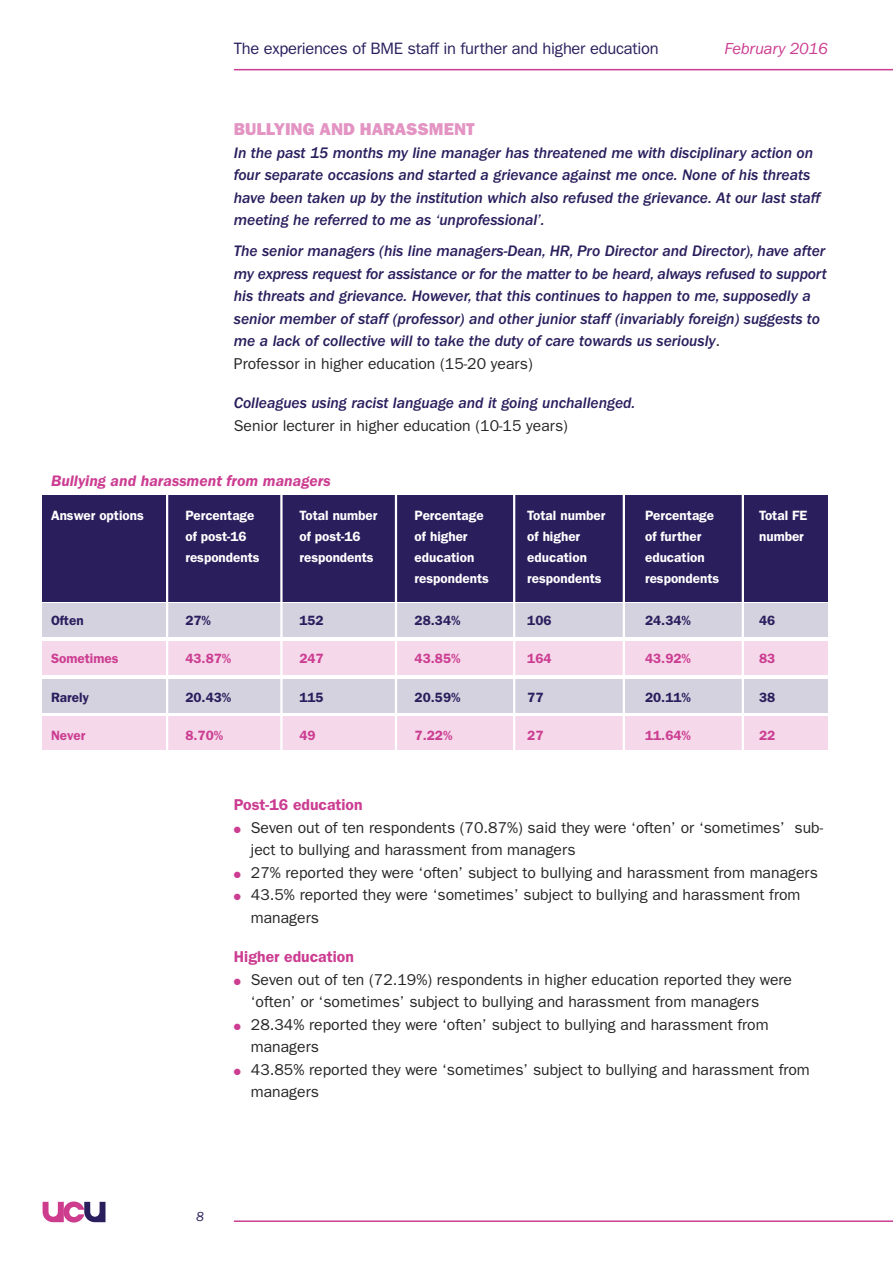
<style>
.page{position:relative;width:893px;height:1263px;background:#fff}
.page>*{position:absolute;margin:0;border:0;box-sizing:border-box;transform-origin:0 0}
.t1{font:800 17.25px "Franklin Gothic";color:#e394c3}
.t2{font:16.5px "Franklin Gothic";letter-spacing:-.015em;color:#2a1e5d}
.t3{font:italic 16.5px "Franklin Gothic";letter-spacing:-.015em;color:#cc3d92}
.t4{font:italic 500 15.75px/22.5px "Franklin Gothic";letter-spacing:-.005em;color:#2a1e5d}
.t5{font:15.75px/22.5px "Franklin Gothic";color:#272526}
.t6{font:italic 600 15.75px "Franklin Gothic";color:#cc3d92}
.t7{font:600 15.75px "Franklin Gothic";color:#cc3d92}
.t8{font:600 13.5px "Franklin Gothic";color:#fff}
.t9{font:600 13.5px "Franklin Gothic";color:#cc3d92}
.t10{font:600 13.5px "Franklin Gothic";color:#2a1e5d}
.t11{font:italic 13.5px "Franklin Gothic";color:#2a1e5d}
.s1{font-weight:400;font-style:normal;color:#272526}
.s2{color:#cc3d92}
</style>
<div class="page">
<hr style="left:234px;top:1220px;width:659px;height:2px;background:#cc3d92">
<hr style="left:234px;top:69px;width:659px;height:1px;background:#cc3d92">
<svg style="left:43px;top:1201px;width:62px;height:21px"></svg>
<div style="left:43px;top:604px;width:785px;height:33px;background:#d4d2df"></div>
<div style="left:43px;top:641px;width:785px;height:34px;background:#f5d8e9"></div>
<div style="left:43px;top:679px;width:785px;height:33px;background:#d4d2df"></div>
<div style="left:43px;top:716px;width:785px;height:34px;background:#f5d8e9"></div>
<div style="left:43px;top:495px;width:785px;height:106px;background:#2a1e5d"></div>
<hr style="left:166px;top:493px;width:2px;height:263px;background:#fff">
<hr style="left:280px;top:493px;width:3px;height:263px;background:#fff">
<hr style="left:395px;top:493px;width:2px;height:263px;background:#fff">
<hr style="left:742px;top:493px;width:2px;height:263px;background:#fff">
<hr style="left:513px;top:493px;width:2px;height:263px;background:#fff">
<hr style="left:623px;top:493px;width:2px;height:263px;background:#fff">
<p class="t2" style="left:234px;top:43px;width:426px">The experiences of BME staff in further and higher education</p>
<p class="t3" style="left:725px;top:43px;width:105px">February 2016</p>
<p class="t1" style="left:234px;top:123px;width:242px">BULLYING AND HARASSMENT</p>
<p class="t4" style="left:234px;top:142px;width:588px">In the past 15 months my line manager has threatened me with disciplinary action on four separate occasions and started a grievance against me once. None of his threats have been taken up by the institution which also refused the grievance. At our last staff meeting he referred to me as ‘unprofessional’.</p>
<p class="t4" style="left:234px;top:241px;width:594px">The senior managers (his line managers-Dean, HR, Pro Director and Director), have after my express request for assistance or for the matter to be heard, always refused to support his threats and grievance. However, that this continues to happen to me, supposedly a senior member of staff (professor) and other junior staff (invariably foreign) suggests to me a lack of collective will to take the duty of care towards us seriously<span class="s1">.<br>Professor in higher education (15-20 years)</span></p>
<p class="t4" style="left:234px;top:393px;width:403px">Colleagues using racist language and it going unchallenged.</p>
<p class="t5" style="left:234px;top:415px;width:336px">Senior lecturer in higher education (10-15 years)</p>
<p class="t6" style="left:51px;top:475px;width:281px">Bullying and harassment from managers</p>
<p class="t8" style="left:51px;top:511px;width:94px">Answer options</p>
<p class="t8" style="left:185px;top:511px;width:71px">Percentage</p>
<p class="t8" style="left:299px;top:511px;width:80px">Total number</p>
<p class="t8" style="left:415px;top:511px;width:71px">Percentage</p>
<p class="t8" style="left:527px;top:511px;width:80px">Total number</p>
<p class="t8" style="left:645px;top:511px;width:71px">Percentage</p>
<p class="t8" style="left:759px;top:511px;width:50px">Total FE</p>
<p class="t8" style="left:185px;top:532px;width:63px">of post-16</p>
<p class="t8" style="left:299px;top:532px;width:63px">of post-16</p>
<p class="t8" style="left:415px;top:532px;width:54px">of higher</p>
<p class="t8" style="left:527px;top:532px;width:54px">of higher</p>
<p class="t8" style="left:645px;top:532px;width:58px">of further</p>
<p class="t8" style="left:759px;top:532px;width:46px">number</p>
<p class="t8" style="left:185px;top:553px;width:76px">respondents</p>
<p class="t8" style="left:299px;top:553px;width:76px">respondents</p>
<p class="t8" style="left:415px;top:553px;width:61px">education</p>
<p class="t8" style="left:527px;top:553px;width:61px">education</p>
<p class="t8" style="left:645px;top:553px;width:61px">education</p>
<p class="t8" style="left:415px;top:574px;width:76px">respondents</p>
<p class="t8" style="left:527px;top:574px;width:76px">respondents</p>
<p class="t8" style="left:645px;top:574px;width:76px">respondents</p>
<p class="t10" style="left:51px;top:616px;width:34px">Often</p>
<p class="t10" style="left:185px;top:616px;width:27px">27%</p>
<p class="t10" style="left:299px;top:616px;width:26px">152</p>
<p class="t10" style="left:415px;top:616px;width:47px">28.34%</p>
<p class="t10" style="left:527px;top:616px;width:26px">106</p>
<p class="t10" style="left:645px;top:616px;width:47px">24.34%</p>
<p class="t10" style="left:759px;top:616px;width:18px">46</p>
<p class="t9" style="left:51px;top:654px;width:69px">Sometimes</p>
<p class="t9" style="left:185px;top:654px;width:47px">43.87%</p>
<p class="t9" style="left:299px;top:654px;width:26px">247</p>
<p class="t9" style="left:415px;top:654px;width:47px">43.85%</p>
<p class="t9" style="left:527px;top:654px;width:26px">164</p>
<p class="t9" style="left:645px;top:654px;width:47px">43.92%</p>
<p class="t9" style="left:759px;top:654px;width:18px">83</p>
<p class="t10" style="left:51px;top:692px;width:40px">Rarely</p>
<p class="t10" style="left:185px;top:692px;width:47px">20.43%</p>
<p class="t10" style="left:299px;top:692px;width:26px">115</p>
<p class="t10" style="left:415px;top:692px;width:47px">20.59%</p>
<p class="t10" style="left:527px;top:692px;width:18px">77</p>
<p class="t10" style="left:645px;top:692px;width:47px">20.11%</p>
<p class="t10" style="left:759px;top:692px;width:18px">38</p>
<p class="t9" style="left:51px;top:730px;width:36px">Never</p>
<p class="t9" style="left:185px;top:730px;width:39px">8.70%</p>
<p class="t9" style="left:299px;top:730px;width:18px">49</p>
<p class="t9" style="left:415px;top:730px;width:39px">7.22%</p>
<p class="t9" style="left:527px;top:730px;width:18px">27</p>
<p class="t9" style="left:645px;top:730px;width:47px">11.64%</p>
<p class="t9" style="left:759px;top:730px;width:18px">22</p>
<p class="t7" style="left:234px;top:799px;width:130px">Post-16 education</p>
<p class="t5" style="left:251px;top:817px;width:574px;text-indent:-17px"><span class="s2">●</span> Seven out of ten respondents (70.87%) said they were ‘often’ or ‘sometimes’ sub&shy;ject to bullying and harassment from managers</p>
<p class="t5" style="left:234px;top:862px;width:586px"><span class="s2">●</span> 27% reported they were ‘often’ subject to bullying and harassment from managers</p>
<p class="t5" style="left:251px;top:885px;width:551px;text-indent:-17px"><span class="s2">●</span> 43.5% reported they were ‘sometimes’ subject to bullying and harassment from managers</p>
<p class="t7" style="left:234px;top:951px;width:122px">Higher education</p>
<p class="t5" style="left:251px;top:969px;width:543px;text-indent:-17px"><span class="s2">●</span> Seven out of ten (72.19%) respondents in higher education reported they were ‘often’ or ‘sometimes’ subject to bullying and harassment from managers</p>
<p class="t5" style="left:251px;top:1014px;width:519px;text-indent:-17px"><span class="s2">●</span> 28.34% reported they were ‘often’ subject to bullying and harassment from managers</p>
<p class="t5" style="left:251px;top:1059px;width:560px;text-indent:-17px"><span class="s2">●</span> 43.85% reported they were ‘sometimes’ subject to bullying and harassment from managers</p>
<p class="t11" style="left:196px;top:1212px;width:9px">8</p>
</div>
